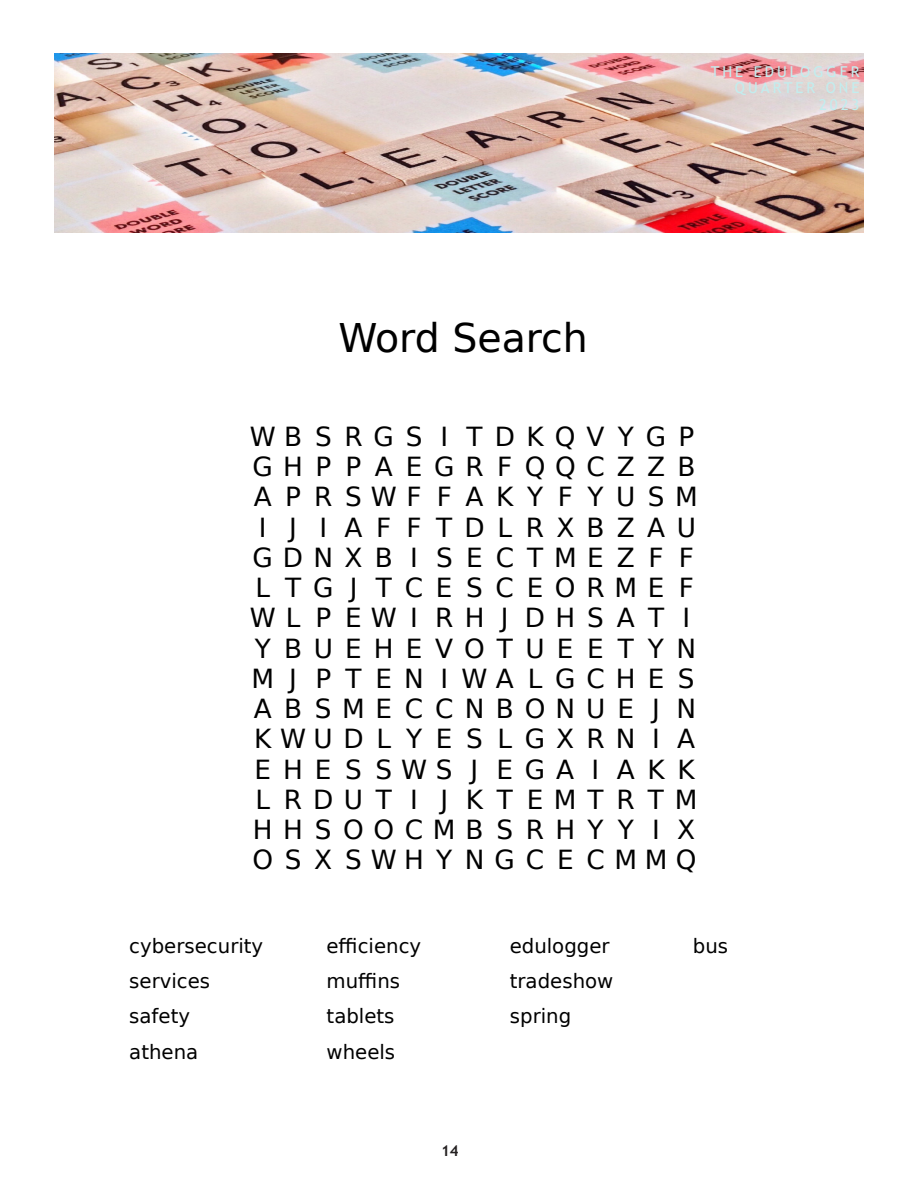
<style>
.page{position:relative;width:918px;height:1188px;background:#fff}
.page>*{position:absolute;margin:0;border:0;box-sizing:border-box;transform-origin:0 0}
.t1{font:39.45px "DejaVu Sans";color:#000}
.t2{font:26.25px/30.3px "DejaVu Sans";letter-spacing:.465em;color:#000;text-align:center}
.t3{font:19.8px "DejaVu Sans";color:#000}
.t4{font:15px/16.5px "Trebuchet MS";letter-spacing:.2em;color:#c2edee;text-align:right}
.t5{font:700 15px "Trebuchet MS";color:#231f20}
</style>
<div class="page">
<img style="left:54px;top:54px;width:810px;height:178px">
<p class="t4" style="left:711px;top:63px;width:150px">THE EDULOGGER</p>
<p class="t4" style="left:735px;top:79px;width:126px">QUARTER ONE<br>2023</p>
<p class="t1" style="left:338px;top:303px;width:251px">Word Search</p>
<p class="t2" style="left:250px;top:420px;width:449px">WBSRGS I TDKQVYGP<br>GHPPAEGRFQQCZZB<br>APRSWFFAKYFYUSM<br>I J I AFFTDLRXBZAU<br>GDNXB I SECTMEZFF<br>LTG J TCESCEORMEF<br>WLPEWI RH J DHSAT I<br>YBUEHEVOTUEETYN<br>MJ PTEN IWALGCHES<br>ABSMECCNBONUE J N<br>KWUDLYESLGXRN I A<br>EHESSWS J EGA I AKK<br>LRDUT I J KTEMTRTM<br>HHSOOCMBSRHYY I X<br>OSXSWHYNGCECMMQ</p>
<p class="t3" style="left:129px;top:929px;width:136px">cybersecurity</p>
<p class="t3" style="left:327px;top:929px;width:96px">efficiency</p>
<p class="t3" style="left:510px;top:929px;width:101px">edulogger</p>
<p class="t3" style="left:693px;top:929px;width:37px">bus</p>
<p class="t3" style="left:129px;top:964px;width:82px">services</p>
<p class="t3" style="left:327px;top:964px;width:75px">muffins</p>
<p class="t3" style="left:510px;top:964px;width:105px">tradeshow</p>
<p class="t3" style="left:129px;top:999px;width:62px">safety</p>
<p class="t3" style="left:327px;top:999px;width:69px">tablets</p>
<p class="t3" style="left:510px;top:999px;width:63px">spring</p>
<p class="t3" style="left:129px;top:1034px;width:71px">athena</p>
<p class="t3" style="left:327px;top:1034px;width:70px">wheels</p>
<p class="t5" style="left:441px;top:1141px;width:19px">14</p>
</div>
